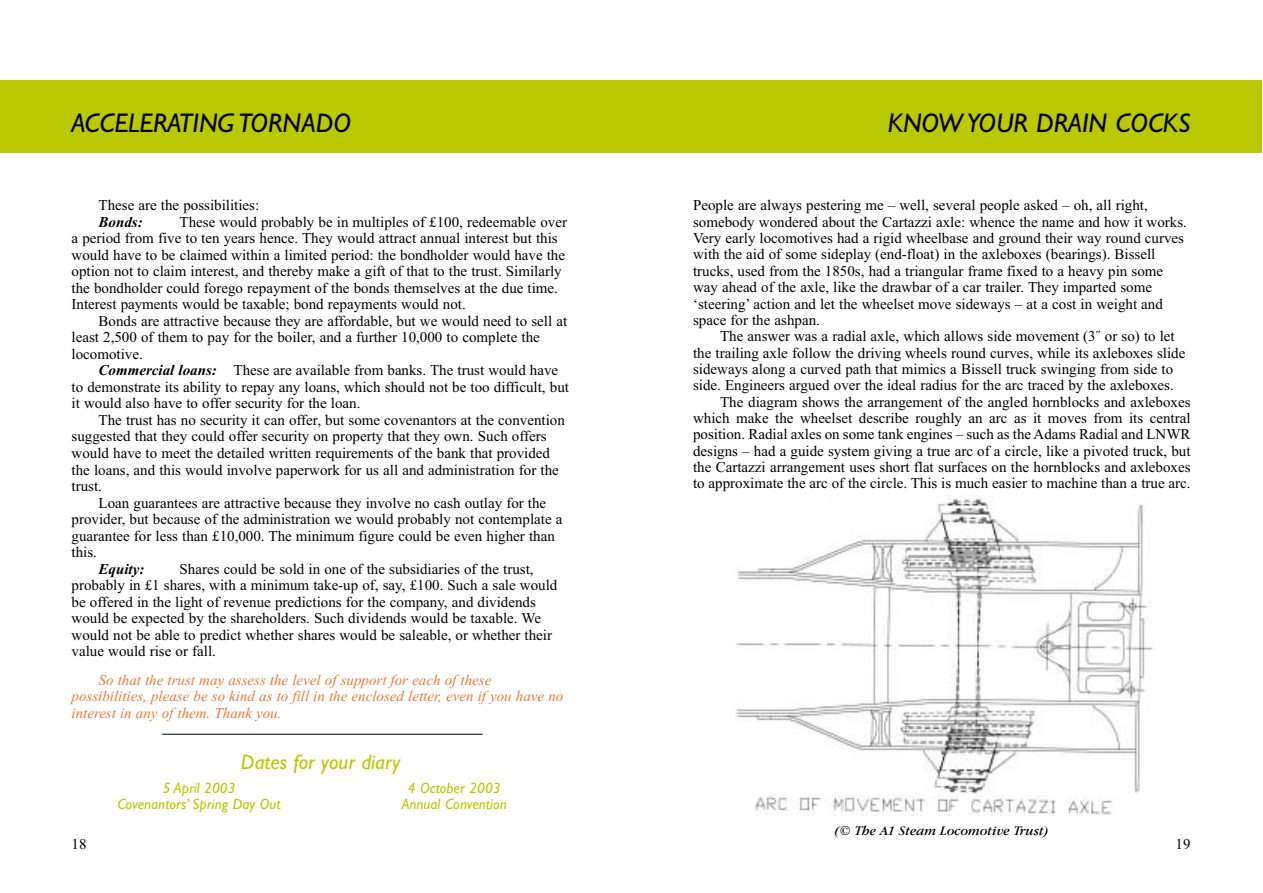
<style>
.page{position:relative;width:1263px;height:893px;background:#fff}
.page>*{position:absolute;margin:0;border:0;box-sizing:border-box;transform-origin:0 0}
.t1{font:italic 27px "Gill Sans";color:#000}
.t2{font:italic 21px "Gill Sans";color:#bac800}
.t3{font:15px/16.5px "Times New Roman";color:#000}
.t4{font:italic 15px/16.5px "Times New Roman";color:#eb7835}
.t5{font:italic 15px "Gill Sans";color:#bac800}
.t6{font:italic 700 15px "Times New Roman";color:#000}
.t7{font:15px "Times";color:#000}
.t8{font:italic 13.5px "Garamond IT Cby BT";color:#000}
.s1{font-weight:700;font-style:italic}
</style>
<div class="page">
<div style="left:0;top:81px;width:644px;height:72px;background:#bac800"></div>
<div style="left:619px;top:81px;width:643px;height:72px;background:#bac800"></div>
<hr style="left:162px;top:733px;width:321px;height:1px;background:#000">
<img style="left:735px;top:495px;width:418px;height:320px">
<h1 class="t1" style="left:72px;top:113px;width:281px">ACCELERATING TORNADO</h1>
<h1 class="t1" style="left:888px;top:113px;width:304px">KNOW YOUR DRAIN COCKS</h1>
<p class="t3" style="left:99px;top:198px;width:162px">These are the possibilities:</p>
<p class="t6" style="left:99px;top:217px;width:46px">Bonds:</p>
<p class="t3" style="left:72px;top:215px;width:497px;text-indent:108px">These would probably be in multiples of £100, redeemable over a period from five to ten years hence. They would attract annual interest but this would have to be claimed within a limited period: the bondholder would have the option not to claim interest, and thereby make a gift of that to the trust. Similarly the bondholder could forego repayment of the bonds themselves at the due time.<br>Interest payments would be taxable; bond repayments would not.</p>
<p class="t3" style="left:72px;top:314px;width:497px;text-indent:27px">Bonds are attractive because they are affordable, but we would need to sell at least 2,500 of them to pay for the boiler, and a further 10,000 to complete the locomotive.</p>
<p class="t3" style="left:72px;top:363px;width:499px;text-indent:27px"><span class="s1">Commercial loans:</span> These are available from banks. The trust would have to demonstrate its ability to repay any loans, which should not be too difficult, but it would also have to offer security for the loan.</p>
<p class="t3" style="left:72px;top:413px;width:495px;text-indent:27px">The trust has no security it can offer, but some covenantors at the convention suggested that they could offer security on property that they own. Such offers would have to meet the detailed written requirements of the bank that provided the loans, and this would involve paperwork for us all and administration for the trust.</p>
<p class="t3" style="left:72px;top:495px;width:492px;text-indent:27px">Loan guarantees are attractive because they involve no cash outlay for the provider, but because of the administration we would probably not contemplate a guarantee for less than £10,000. The minimum figure could be even higher than this.</p>
<p class="t6" style="left:99px;top:563px;width:47px">Equity:</p>
<p class="t3" style="left:72px;top:561px;width:487px;text-indent:108px">Shares could be sold in one of the subsidiaries of the trust, probably in £1 shares, with a minimum take-up of, say, £100. Such a sale would be offered in the light of revenue predictions for the company, and dividends would be expected by the shareholders. Such dividends would be taxable. We would not be able to predict whether shares would be saleable, or whether their value would rise or fall.</p>
<p class="t4" style="left:72px;top:672px;width:493px;text-indent:27px">So that the trust may assess the level of support for each of these possibilities, please be so kind as to fill in the enclosed letter, even if you have no interest in any of them. Thank you.</p>
<h2 class="t2" style="left:241px;top:754px;width:161px">Dates for your diary</h2>
<p class="t5" style="left:163px;top:782px;width:74px">5 April 2003</p>
<p class="t5" style="left:408px;top:782px;width:95px">4 October 2003</p>
<p class="t5" style="left:117px;top:799px;width:165px">Covenantors’ Spring Day Out</p>
<p class="t5" style="left:402px;top:799px;width:107px">Annual Convention</p>
<p class="t7" style="left:72px;top:838px;width:16px">18</p>
<p class="t3" style="left:693px;top:198px;width:495px">People are always pestering me – well, several people asked – oh, all right, somebody wondered about the Cartazzi axle: whence the name and how it works.<br>Very early locomotives had a rigid wheelbase and ground their way round curves with the aid of some sideplay (end-float) in the axleboxes (bearings). Bissell trucks, used from the 1850s, had a triangular frame fixed to a heavy pin some way ahead of the axle, like the drawbar of a car trailer. They imparted some ‘steering’ action and let the wheelset move sideways – at a cost in weight and space for the ashpan.</p>
<p class="t3" style="left:720px;top:329px;width:456px">The answer was a radial axle, which allows side movement (3˝ or so) to let</p>
<p class="t3" style="left:693px;top:346px;width:494px">the trailing axle follow the driving wheels round curves, while its axleboxes slide</p>
<p class="t3" style="left:693px;top:362px;width:482px">sideways along a curved path that mimics a Bissell truck swinging from side to</p>
<p class="t3" style="left:693px;top:378px;width:482px">side. Engineers argued over the ideal radius for the arc traced by the axleboxes.</p>
<p class="t3" style="left:720px;top:395px;width:472px">The diagram shows the arrangement of the angled hornblocks and axleboxes</p>
<p class="t3" style="left:693px;top:411px;width:499px">which make the wheelset describe roughly an arc as it moves from its central</p>
<p class="t3" style="left:693px;top:427px;width:499px">position. Radial axles on some tank engines – such as the Adams Radial and LNWR</p>
<p class="t3" style="left:693px;top:444px;width:499px">designs – had a guide system giving a true arc of a circle, like a pivoted truck, but</p>
<p class="t3" style="left:693px;top:460px;width:499px">the Cartazzi arrangement uses short flat surfaces on the hornblocks and axleboxes</p>
<p class="t3" style="left:693px;top:476px;width:499px">to approximate the arc of the circle. This is much easier to machine than a true arc.</p>
<p class="t8" style="left:835px;top:825px;width:216px">(© The A1 Steam Locomotive Trust)</p>
<p class="t7" style="left:1176px;top:838px;width:16px">19</p>
</div>
